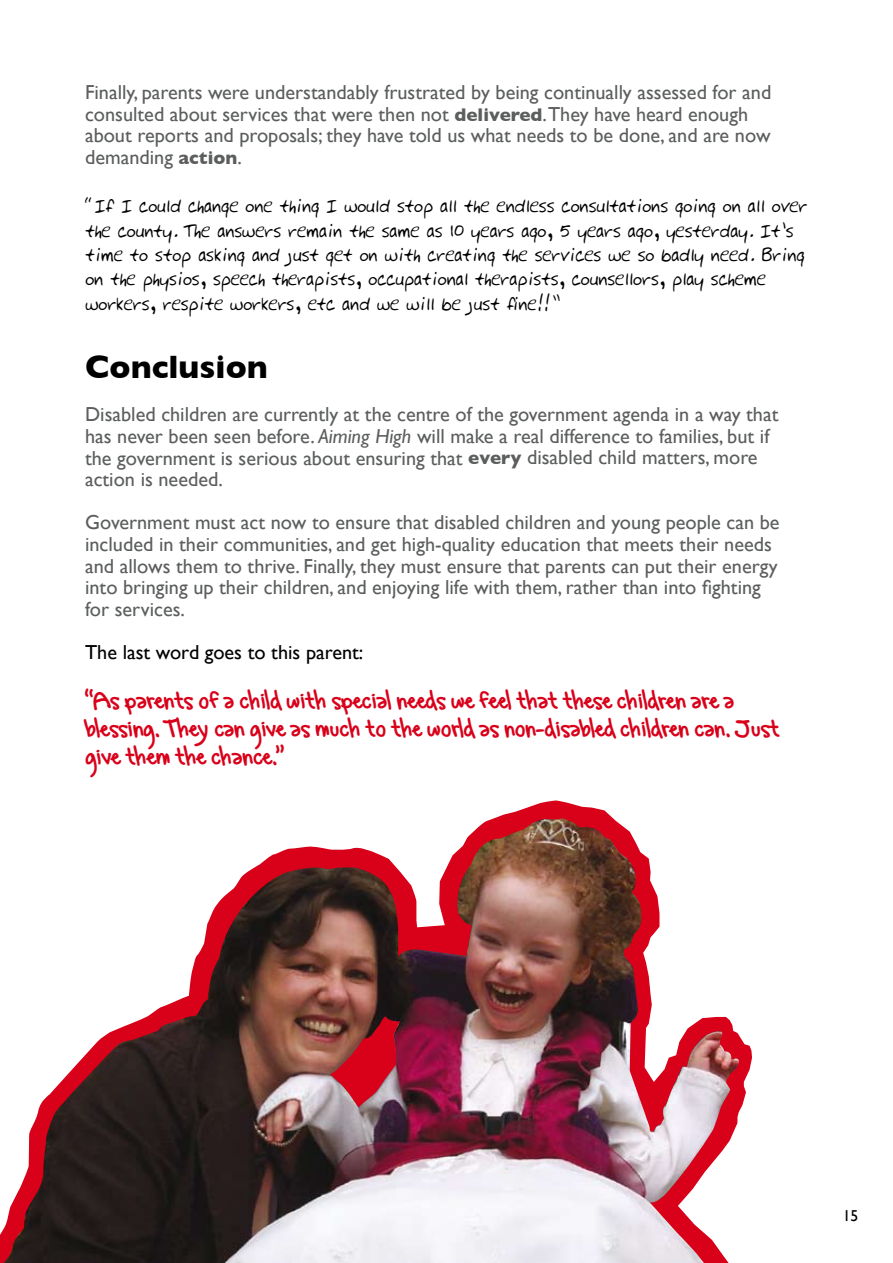
<style>
.page{position:relative;width:893px;height:1263px;background:#fff}
.page>*{position:absolute;margin:0;border:0;box-sizing:border-box;transform-origin:0 0}
.t1{font:700 33px "Gill Sans";color:#000}
.t2{font:28.5px/27.8px "Gregs Hand";color:#d9001a}
.t3{font:20.25px/21.6px "Gill Sans";color:#5c5e5e}
.t4{font:20.25px/24.3px "Johns Hand";color:#000}
.t5{font:20.25px "Gill Sans";color:#000}
.t6{font:15.75px "Gill Sans";color:#000}
.s1{font-weight:700;font-size:18.75px}
.s2{font-style:italic}
</style>
<div class="page">
<img style="left:0;top:800px;width:752px;height:463px">
<img style="left:330px;top:1017px;width:71px;height:90px">
<p class="t3" style="left:85px;top:81px;width:688px">Finally, parents were understandably frustrated by being continually assessed for and consulted about services that were then not <span class="s1">delivered</span>.They have heard enough about reports and proposals; they have told us what needs to be done, and are now demanding <span class="s1">action</span>.</p>
<p class="t4" style="left:85px;top:193px;width:724px">“If I could change one thing I would stop all the endless consultations going on all over the county. The answers remain the same as 10 years ago, 5 years ago, yesterday. It’s time to stop asking and just get on with creating the services we so badly need. Bring on the physios, speech therapists, occupational therapists, counsellors, play scheme workers, respite workers, etc and we will be just fine!!”</p>
<h1 class="t1" style="left:85px;top:348px;width:184px">Conclusion</h1>
<p class="t3" style="left:85px;top:403px;width:695px">Disabled children are currently at the centre of the government agenda in a way that has never been seen before. <span class="s2">Aiming High</span> will make a real difference to families, but if the government is serious about ensuring that <span class="s1">every</span> disabled child matters, more action is needed.</p>
<p class="t3" style="left:85px;top:511px;width:696px">Government must act now to ensure that disabled children and young people can be included in their communities, and get high-quality education that meets their needs and allows them to thrive. Finally, they must ensure that parents can put their energy into bringing up their children, and enjoying life with them, rather than into fighting for services.</p>
<p class="t5" style="left:85px;top:640px;width:280px">The last word goes to this parent:</p>
<h2 class="t2" style="left:85px;top:684px;width:695px">“As parents of a child with special needs we feel that these children are a blessing. They can give as much to the world as non-disabled children can. Just give them the chance.”</h2>
<p class="t6" style="left:843px;top:1206px;width:17px">1 5</p>
</div>
